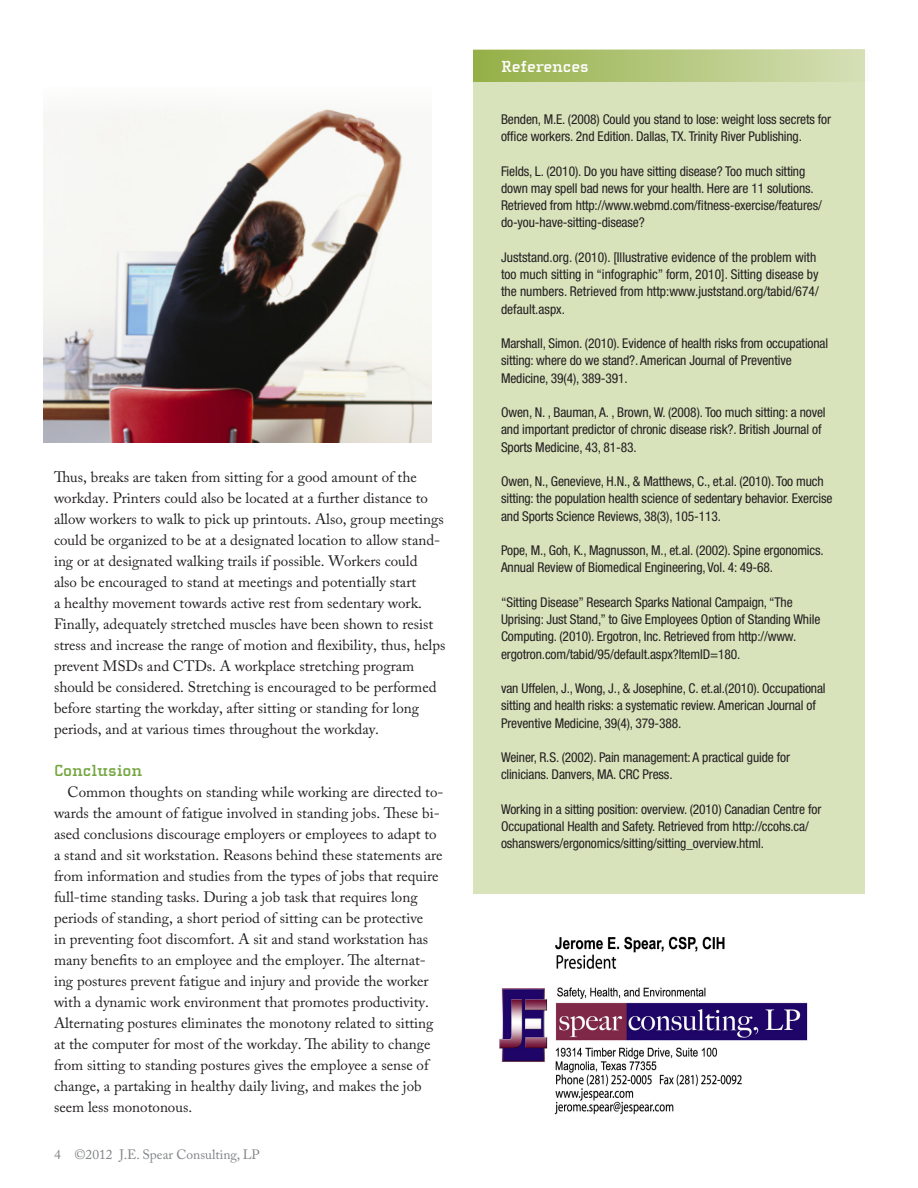
<style>
.page{position:relative;width:918px;height:1188px;background:#fff}
.page>*{position:absolute;margin:0;border:0;box-sizing:border-box;transform-origin:0 0}
.t1{font:700 16.5px "Cholla Slab";color:#74a540}
.t2{font:700 16.5px "Cholla Slab";color:#fff}
.t3{font:15px/21px "Adobe Caslon Pro";color:#231f20}
.t4{font:condensed 13.5px/17.2px "Helvetica Neue LT Std";letter-spacing:-.01em;color:#231f20}
.t5{font:13.5px "Adobe Caslon Pro";color:#808285}
</style>
<div class="page">
<img style="left:44px;top:104px;width:388px;height:339px">
<img style="left:499px;top:936px;width:309px;height:179px">
<div style="left:473px;top:50px;width:392px;height:844px;background:#d8e2bb"></div>
<div style="left:473px;top:50px;width:399px;height:31px;background:linear-gradient(to right,#93ae44,#d9e3bd)"></div>
<p class="t3" style="left:54px;top:467px;width:393px">Thus, breaks are taken from sitting for a good amount of the workday. Printers could also be located at a further distance to allow workers to walk to pick up printouts. Also, group meetings could be organized to be at a designated location to allow stand&shy;ing or at designated walking trails if possible. Workers could<br>also be encouraged to stand at meetings and potentially start<br>a healthy movement towards active rest from sedentary work.<br>Finally, adequately stretched muscles have been shown to resist stress and increase the range of motion and flexibility, thus, helps prevent MSDs and CTDs. A workplace stretching program should be considered. Stretching is encouraged to be performed before starting the workday, after sitting or standing for long periods, and at various times throughout the workday.</p>
<p class="t1" style="left:54px;top:762px;width:90px">Conclusion</p>
<p class="t3" style="left:54px;top:782px;width:391px;text-indent:14px">Common thoughts on standing while working are directed to&shy;wards the amount of fatigue involved in standing jobs. These bi&shy;ased conclusions discourage employers or employees to adapt to a stand and sit workstation. Reasons behind these statements are from information and studies from the types of jobs that require full-time standing tasks. During a job task that requires long periods of standing, a short period of sitting can be protective<br>in preventing foot discomfort. A sit and stand workstation has many benefits to an employee and the employer. The alternat&shy;ing postures prevent fatigue and injury and provide the worker with a dynamic work environment that promotes productivity.<br>Alternating postures eliminates the monotony related to sitting at the computer for most of the workday. The ability to change from sitting to standing postures gives the employee a sense of change, a partaking in healthy daily living, and makes the job seem less monotonous.</p>
<p class="t5" style="left:54px;top:1146px;width:207px">4 ©2012 J.E. Spear Consulting, LP</p>
<p class="t2" style="left:501px;top:58px;width:89px">References</p>
<p class="t4" style="left:501px;top:110px;width:332px">Benden, M.E. (2008) Could you stand to lose: weight loss secrets for office workers. 2nd Edition. Dallas, TX. Trinity River Publishing.</p>
<p class="t4" style="left:501px;top:162px;width:322px">Fields, L. (2010). Do you have sitting disease? Too much sitting down may spell bad news for your health. Here are 11 solutions.<br>Retrieved from http://www.webmd.com/fitness-exercise/features/ do-you-have-sitting-disease?</p>
<p class="t4" style="left:501px;top:248px;width:319px">Juststand.org. (2010). [Illustrative evidence of the problem with too much sitting in “infographic” form, 2010]. Sitting disease by the numbers. Retrieved from http:www.juststand.org/tabid/674/ default.aspx.</p>
<p class="t4" style="left:501px;top:335px;width:329px">Marshall, Simon. (2010). Evidence of health risks from occupational sitting: where do we stand?. American Journal of Preventive<br>Medicine, 39(4), 389-391.</p>
<p class="t4" style="left:501px;top:404px;width:326px">Owen, N. , Bauman, A. , Brown, W. (2008). Too much sitting: a novel and important predictor of chronic disease risk?. British Journal of<br>Sports Medicine, 43, 81-83.</p>
<p class="t4" style="left:501px;top:473px;width:333px">Owen, N., Genevieve, H.N., &amp; Matthews, C., et.al. (2010). Too much sitting: the population health science of sedentary behavior. Exercise and Sports Science Reviews, 38(3), 105-113.</p>
<p class="t4" style="left:501px;top:542px;width:324px">Pope, M., Goh, K., Magnusson, M., et.al. (2002). Spine ergonomics.<br>Annual Review of Biomedical Engineering, Vol. 4: 49-68.</p>
<p class="t4" style="left:501px;top:593px;width:321px">“Sitting Disease” Research Sparks National Campaign, “The Uprising: Just Stand,” to Give Employees Option of Standing While Computing. (2010). Ergotron, Inc. Retrieved from http://www. ergotron.com/tabid/95/default.aspx?ItemID=180.</p>
<p class="t4" style="left:501px;top:680px;width:326px">van Uffelen, J., Wong, J., &amp; Josephine, C. et.al.(2010). Occupational sitting and health risks: a systematic review. American Journal of<br>Preventive Medicine, 39(4), 379-388.</p>
<p class="t4" style="left:501px;top:749px;width:291px">Weiner, R.S. (2002). Pain management: A practical guide for clinicians. Danvers, MA. CRC Press.</p>
<p class="t4" style="left:501px;top:800px;width:322px">Working in a sitting position: overview. (2010) Canadian Centre for<br>Occupational Health and Safety. Retrieved from http://ccohs.ca/ oshanswers/ergonomics/sitting/sitting_overview.html.</p>
</div>
